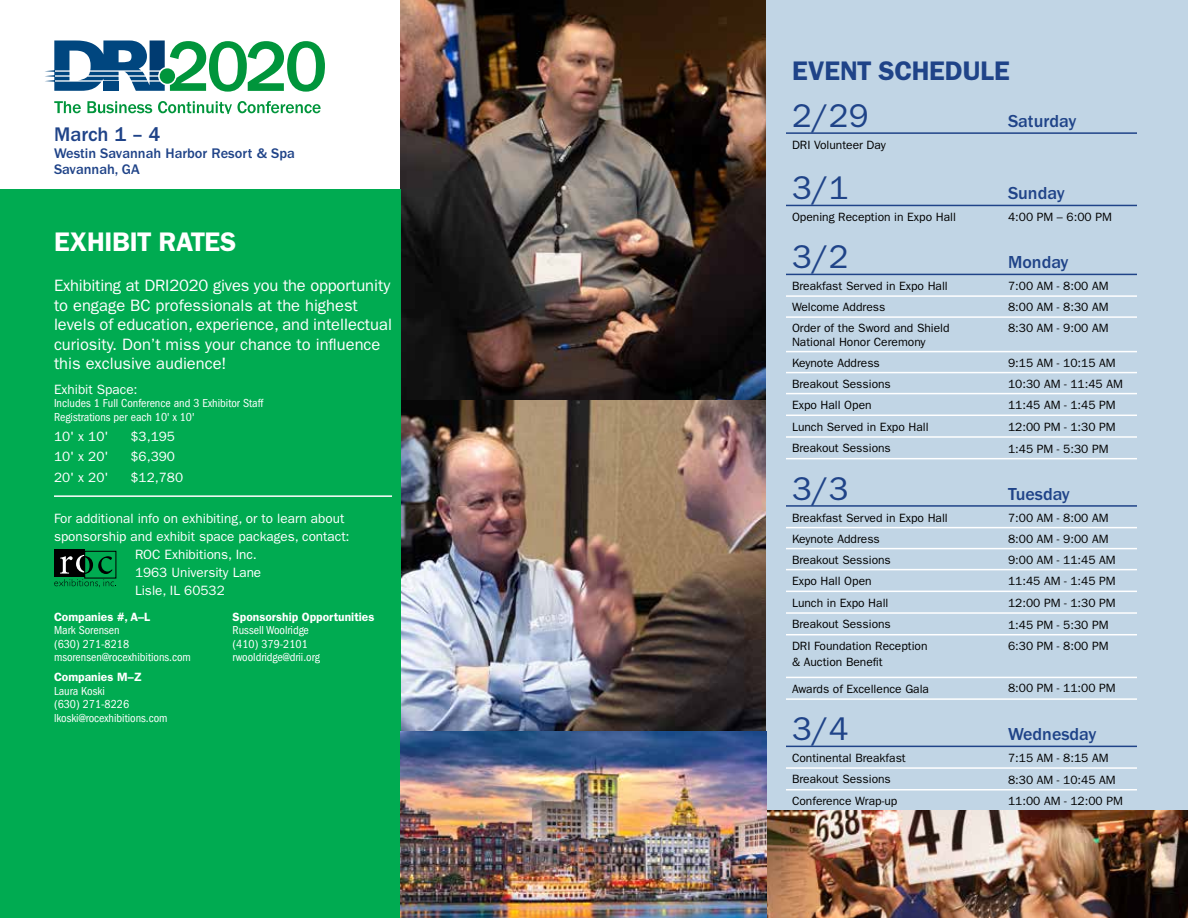
<style>
.page{position:relative;width:1188px;height:918px;background:#fff}
.page>*{position:absolute;margin:0;border:0;box-sizing:border-box;transform-origin:0 0}
.t1{font:33px "Franklin Gothic";color:#1f4388}
.t2{font:600 27px "Franklin Gothic";color:#1f4388}
.t3{font:600 27px "Franklin Gothic";letter-spacing:-.01em;color:#fff}
.t4{font:500 20.4px "Franklin Gothic";color:#1f4388}
.t5{font:500 18px "Franklin Gothic";color:#1f4388}
.t6{font:16.5px/19.5px "Franklin Gothic";color:#fff}
.t7{font:500 14.4px/16.5px "Franklin Gothic";color:#1f4388}
.t8{font:13.5px "Franklin Gothic";color:#fff}
.t9{font:12px/13.5px "Franklin Gothic";color:#000}
.t10{font:condensed 12px/13.5px "Franklin Gothic";color:#fff}
.t11{font:600 12px "Franklin Gothic";color:#fff}
</style>
<div class="page">
<img style="left:400px;top:0;width:366px;height:732px">
<div style="left:766px;top:0;width:422px;height:918px;background:#c1d5e5"></div>
<hr style="left:786px;top:132px;width:216px;height:2px;background:#1f4388">
<hr style="left:1002px;top:132px;width:135px;height:2px;background:#1f4388">
<hr style="left:786px;top:205px;width:216px;height:1px;background:#1f4388">
<hr style="left:1002px;top:205px;width:135px;height:1px;background:#1f4388">
<hr style="left:786px;top:274px;width:216px;height:1px;background:#1f4388">
<hr style="left:1002px;top:274px;width:135px;height:1px;background:#1f4388">
<hr style="left:786px;top:505px;width:216px;height:2px;background:#1f4388">
<hr style="left:1002px;top:505px;width:135px;height:2px;background:#1f4388">
<hr style="left:786px;top:746px;width:216px;height:1px;background:#1f4388">
<hr style="left:1002px;top:746px;width:135px;height:1px;background:#1f4388">
<hr style="left:786px;top:295px;width:216px;height:2px;background:#fff">
<hr style="left:1002px;top:295px;width:135px;height:2px;background:#fff">
<hr style="left:786px;top:316px;width:216px;height:2px;background:#fff">
<hr style="left:1002px;top:316px;width:135px;height:2px;background:#fff">
<hr style="left:786px;top:351px;width:216px;height:1px;background:#fff">
<hr style="left:1002px;top:351px;width:135px;height:1px;background:#fff">
<hr style="left:786px;top:372px;width:216px;height:1px;background:#fff">
<hr style="left:1002px;top:372px;width:135px;height:1px;background:#fff">
<hr style="left:786px;top:393px;width:216px;height:1px;background:#fff">
<hr style="left:1002px;top:393px;width:135px;height:1px;background:#fff">
<hr style="left:786px;top:415px;width:216px;height:1px;background:#fff">
<hr style="left:1002px;top:415px;width:135px;height:1px;background:#fff">
<hr style="left:786px;top:436px;width:216px;height:2px;background:#fff">
<hr style="left:1002px;top:436px;width:135px;height:2px;background:#fff">
<hr style="left:786px;top:458px;width:216px;height:1px;background:#fff">
<hr style="left:1002px;top:458px;width:135px;height:1px;background:#fff">
<hr style="left:786px;top:527px;width:216px;height:1px;background:#fff">
<hr style="left:1002px;top:527px;width:135px;height:1px;background:#fff">
<hr style="left:786px;top:548px;width:216px;height:1px;background:#fff">
<hr style="left:1002px;top:548px;width:135px;height:1px;background:#fff">
<hr style="left:786px;top:569px;width:216px;height:1px;background:#fff">
<hr style="left:1002px;top:569px;width:135px;height:1px;background:#fff">
<hr style="left:786px;top:591px;width:216px;height:1px;background:#fff">
<hr style="left:1002px;top:591px;width:135px;height:1px;background:#fff">
<hr style="left:786px;top:612px;width:216px;height:2px;background:#fff">
<hr style="left:1002px;top:612px;width:135px;height:2px;background:#fff">
<hr style="left:786px;top:634px;width:216px;height:1px;background:#fff">
<hr style="left:1002px;top:634px;width:135px;height:1px;background:#fff">
<hr style="left:786px;top:677px;width:216px;height:1px;background:#fff">
<hr style="left:1002px;top:677px;width:135px;height:1px;background:#fff">
<hr style="left:786px;top:698px;width:216px;height:2px;background:#fff">
<hr style="left:1002px;top:698px;width:135px;height:2px;background:#fff">
<hr style="left:786px;top:767px;width:216px;height:2px;background:#fff">
<hr style="left:1002px;top:767px;width:135px;height:2px;background:#fff">
<hr style="left:786px;top:789px;width:216px;height:2px;background:#fff">
<hr style="left:1002px;top:789px;width:135px;height:2px;background:#fff">
<svg style="left:45px;top:40px;width:280px;height:52px"></svg>
<svg style="left:54px;top:101px;width:27px;height:12px"></svg>
<svg style="left:87px;top:101px;width:65px;height:12px"></svg>
<svg style="left:158px;top:101px;width:163px;height:13px"></svg>
<div style="left:0;top:189px;width:400px;height:729px;background:#00ab51"></div>
<div style="left:54px;top:550px;width:31px;height:27px;background:#000"></div>
<div style="left:85px;top:551px;width:31px;height:27px;border:1px solid #000"></div>
<svg style="left:54px;top:555px;width:62px;height:32px"></svg>
<img style="left:766px;top:810px;width:422px;height:108px">
<hr style="left:54px;top:495px;width:338px;height:2px;background:#fff">
<img style="left:400px;top:732px;width:366px;height:186px">
<h3 class="t4" style="left:54px;top:123px;width:108px">March 1 – 4</h3>
<p class="t7" style="left:54px;top:145px;width:242px">Westin Savannah Harbor Resort &amp; Spa<br>Savannah, GA</p>
<h2 class="t3" style="left:54px;top:226px;width:184px">EXHIBIT RATES</h2>
<h3 class="t6" style="left:54px;top:276px;width:340px">Exhibiting at DRI2020 gives you the opportunity to engage BC professionals at the highest levels of education, experience, and intellectual curiosity. Don’t miss your chance to influence this exclusive audience!</h3>
<p class="t8" style="left:54px;top:382px;width:85px">Exhibit Space:</p>
<p class="t10" style="left:54px;top:397px;width:211px">Includes 1 Full Conference and 3 Exhibitor Staff<br>Registrations per each 10' x 10'</p>
<p class="t8" style="left:54px;top:429px;width:56px">10' x 10'</p>
<p class="t8" style="left:131px;top:429px;width:46px">$3,195</p>
<p class="t8" style="left:54px;top:449px;width:56px">10' x 20'</p>
<p class="t8" style="left:131px;top:449px;width:46px">$6,390</p>
<p class="t8" style="left:54px;top:469px;width:56px">20' x 20'</p>
<p class="t8" style="left:131px;top:469px;width:54px">$12,780</p>
<p class="t8" style="left:54px;top:510px;width:292px">For additional info on exhibiting, or to learn about</p>
<p class="t8" style="left:54px;top:528px;width:297px">sponsorship and exhibit space packages, contact:</p>
<p class="t8" style="left:135px;top:546px;width:124px">ROC Exhibitions, Inc.</p>
<p class="t8" style="left:135px;top:564px;width:128px">1963 University Lane</p>
<p class="t8" style="left:135px;top:582px;width:91px">Lisle, IL 60532</p>
<p class="t11" style="left:54px;top:609px;width:98px">Companies #, A–L</p>
<p class="t10" style="left:54px;top:624px;width:138px">Mark Sorensen<br>(630) 271-8218 msorensen@rocexhibitions.com</p>
<p class="t11" style="left:54px;top:670px;width:89px">Companies M–Z</p>
<p class="t10" style="left:54px;top:684px;width:115px">Laura Koski<br>(630) 271-8226 lkoski@rocexhibitions.com</p>
<p class="t11" style="left:233px;top:609px;width:143px">Sponsorship Opportunities</p>
<p class="t10" style="left:233px;top:624px;width:89px">Russell Woolridge (410) 379-2101 rwooldridge@drii.org</p>
<h2 class="t2" style="left:792px;top:55px;width:219px">EVENT SCHEDULE</h2>
<h1 class="t1" style="left:792px;top:97px;width:78px">2/29</h1>
<h3 class="t5" style="left:1008px;top:111px;width:70px">Saturday</h3>
<p class="t9" style="left:792px;top:138px;width:95px">DRI Volunteer Day</p>
<h1 class="t1" style="left:792px;top:169px;width:58px">3/1</h1>
<h3 class="t5" style="left:1008px;top:183px;width:58px">Sunday</h3>
<p class="t9" style="left:792px;top:210px;width:165px">Opening Reception in Expo Hall</p>
<p class="t9" style="left:1008px;top:210px;width:105px">4:00 PM – 6:00 PM</p>
<h1 class="t1" style="left:792px;top:238px;width:58px">3/2</h1>
<h3 class="t5" style="left:1008px;top:252px;width:62px">Monday</h3>
<p class="t9" style="left:792px;top:279px;width:157px">Breakfast Served in Expo Hall</p>
<p class="t9" style="left:1008px;top:279px;width:102px">7:00 AM - 8:00 AM</p>
<p class="t9" style="left:792px;top:300px;width:95px">Welcome Address</p>
<p class="t9" style="left:1008px;top:300px;width:102px">8:00 AM - 8:30 AM</p>
<p class="t9" style="left:792px;top:321px;width:159px">Order of the Sword and Shield<br>National Honor Ceremony</p>
<p class="t9" style="left:1008px;top:321px;width:102px">8:30 AM - 9:00 AM</p>
<p class="t9" style="left:792px;top:356px;width:89px">Keynote Address</p>
<p class="t9" style="left:1008px;top:356px;width:109px">9:15 AM - 10:15 AM</p>
<p class="t9" style="left:792px;top:377px;width:100px">Breakout Sessions</p>
<p class="t9" style="left:1008px;top:377px;width:116px">10:30 AM - 11:45 AM</p>
<p class="t9" style="left:792px;top:399px;width:81px">Expo Hall Open</p>
<p class="t9" style="left:1008px;top:399px;width:109px">11:45 AM - 1:45 PM</p>
<p class="t9" style="left:792px;top:420px;width:138px">Lunch Served in Expo Hall</p>
<p class="t9" style="left:1008px;top:420px;width:109px">12:00 PM - 1:30 PM</p>
<p class="t9" style="left:792px;top:441px;width:100px">Breakout Sessions</p>
<p class="t9" style="left:1008px;top:442px;width:102px">1:45 PM - 5:30 PM</p>
<h1 class="t1" style="left:792px;top:470px;width:58px">3/3</h1>
<h3 class="t5" style="left:1008px;top:484px;width:63px">Tuesday</h3>
<p class="t9" style="left:792px;top:511px;width:157px">Breakfast Served in Expo Hall</p>
<p class="t9" style="left:1008px;top:511px;width:102px">7:00 AM - 8:00 AM</p>
<p class="t9" style="left:792px;top:532px;width:89px">Keynote Address</p>
<p class="t9" style="left:1008px;top:532px;width:102px">8:00 AM - 9:00 AM</p>
<p class="t9" style="left:792px;top:553px;width:100px">Breakout Sessions</p>
<p class="t9" style="left:1008px;top:553px;width:109px">9:00 AM - 11:45 AM</p>
<p class="t9" style="left:792px;top:575px;width:81px">Expo Hall Open</p>
<p class="t9" style="left:1008px;top:575px;width:109px">11:45 AM - 1:45 PM</p>
<p class="t9" style="left:792px;top:596px;width:98px">Lunch in Expo Hall</p>
<p class="t9" style="left:1008px;top:596px;width:109px">12:00 PM - 1:30 PM</p>
<p class="t9" style="left:792px;top:617px;width:100px">Breakout Sessions</p>
<p class="t9" style="left:1008px;top:618px;width:102px">1:45 PM - 5:30 PM</p>
<p class="t9" style="left:792px;top:637px;width:137px;line-height:16.5px">DRI Foundation Reception &amp; Auction Benefit</p>
<p class="t9" style="left:1008px;top:640px;width:102px">6:30 PM - 8:00 PM</p>
<p class="t9" style="left:792px;top:682px;width:139px">Awards of Excellence Gala</p>
<p class="t9" style="left:1008px;top:682px;width:109px">8:00 PM - 11:00 PM</p>
<h1 class="t1" style="left:792px;top:710px;width:58px">3/4</h1>
<h3 class="t5" style="left:1008px;top:724px;width:90px">Wednesday</h3>
<p class="t9" style="left:792px;top:751px;width:115px">Continental Breakfast</p>
<p class="t9" style="left:1008px;top:751px;width:102px">7:15 AM - 8:15 AM</p>
<p class="t9" style="left:792px;top:772px;width:100px">Breakout Sessions</p>
<p class="t9" style="left:1008px;top:773px;width:109px">8:30 AM - 10:45 AM</p>
<p class="t9" style="left:792px;top:794px;width:107px">Conference Wrap-up</p>
<p class="t9" style="left:1008px;top:794px;width:116px">11:00 AM - 12:00 PM</p>
</div>
